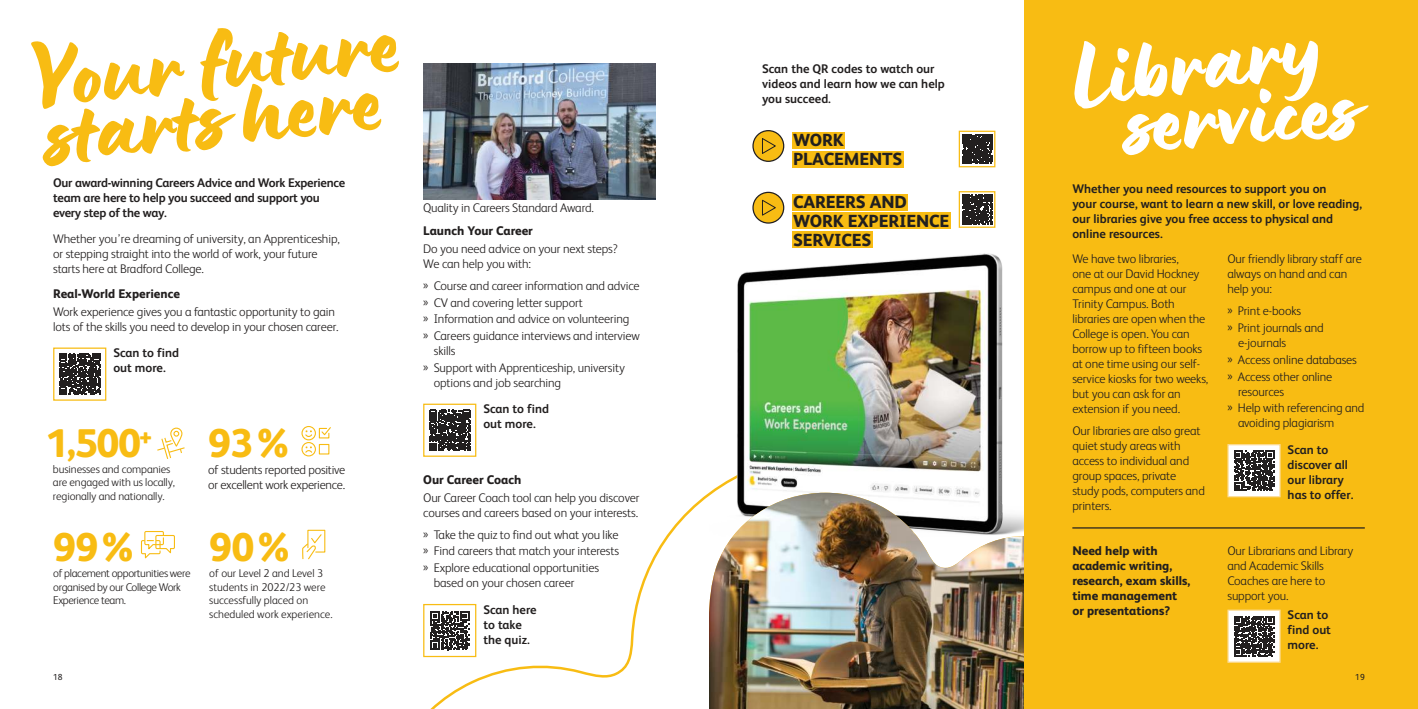
<style>
.page{position:relative;width:1418px;height:709px;background:#fff}
.page>*{position:absolute;margin:0;border:0;box-sizing:border-box;transform-origin:0 0}
.t1{font:100.25px "Lumios Brush";color:#f8bc13}
.t2{font:100.25px "Lumios Brush";color:#fff}
.t3{font:800 40px "FS Albert";letter-spacing:-.01em;color:#f8bc13}
.t4{font:800 17.5px/18.8px "FS Albert";letter-spacing:-.01em;color:#221f1f}
.t5{font:300 12.5px/15px "FS Albert";letter-spacing:-.01em;color:#221f1f}
.t6{font:700 12.5px/15px "FS Albert";color:#221f1f}
.t7{font:800 12.5px/15px "FS Albert";color:#221f1f}
.t8{font:700 12.5px/15px "FS Albert";letter-spacing:-.02em;color:#221f1f}
.t9{font:300 11.25px/13.5px "FS Albert";letter-spacing:-.01em;color:#221f1f}
.t10{font:300 11.25px/13.5px "FS Albert";letter-spacing:-.03em;color:#221f1f}
.t11{font:8.75px "FS Albert";color:#221f1f}
.s1{font-family:"Myriad Pro";font-weight:400}
</style>
<div class="page">
<svg style="left:423px;top:436px;width:286px;height:273px"></svg>
<img style="left:709px;top:222px;width:294px;height:271px">
<img style="left:709px;top:493px;width:315px;height:216px">
<div style="left:1024px;top:0;width:393px;height:709px;background:#f8bc13"></div>
<svg style="left:59px;top:353px;width:41px;height:42px"></svg>
<div style="left:53px;top:347px;width:53px;height:54px;border:1px solid #f8bc13"></div>
<div style="left:424px;top:404px;width:52px;height:52px;background:#fff"></div>
<svg style="left:429px;top:409px;width:41px;height:42px;background:#424040"></svg>
<div style="left:423px;top:403px;width:53px;height:54px;border:1px solid #f8bc13"></div>
<div style="left:424px;top:604px;width:52px;height:52px;background:#fff"></div>
<svg style="left:430px;top:611px;width:39px;height:39px"></svg>
<div style="left:423px;top:604px;width:53px;height:53px;border:1px solid #f8bc13"></div>
<div style="left:170px;top:427px;width:12px;height:19px;border:1px solid #f8bc13;border-radius:6px"></div>
<svg style="left:157px;top:431px;width:28px;height:28px"></svg>
<svg style="left:140px;top:531px;width:35px;height:28px"></svg>
<svg style="left:302px;top:529px;width:24px;height:31px"></svg>
<div style="left:301px;top:426px;width:15px;height:14px;border:1px solid #f8bc13;border-radius:50%"></div>
<div style="left:301px;top:442px;width:15px;height:14px;border:1px solid #f8bc13;border-radius:50%"></div>
<svg style="left:304px;top:446px;width:9px;height:8px"></svg>
<div style="left:319px;top:444px;width:10px;height:10px;border:1px solid #f8bc13"></div>
<svg style="left:304px;top:426px;width:27px;height:13px"></svg>
<div style="left:1227px;top:445px;width:52px;height:51px;background:#fff"></div>
<svg style="left:1234px;top:450px;width:40px;height:41px"></svg>
<div style="left:1227px;top:444px;width:53px;height:53px;border:1px solid #fcdd9a"></div>
<div style="left:792px;top:132px;width:53px;height:17px;background:#f8bc13"></div>
<div style="left:792px;top:151px;width:111px;height:16px;background:#f8bc13"></div>
<div style="left:753px;top:131px;width:30px;height:30px;background:#f8bc13;border-radius:50%"></div>
<svg style="left:762px;top:138px;width:14px;height:16px"></svg>
<div style="left:752px;top:130px;width:32px;height:32px;border:1px solid #221f1f;border-radius:50%"></div>
<svg style="left:962px;top:134px;width:30px;height:30px"></svg>
<div style="left:958px;top:131px;width:37px;height:36px;border:1px solid #f8bc13"></div>
<div style="left:792px;top:194px;width:115px;height:16px;background:#f8bc13"></div>
<div style="left:792px;top:212px;width:158px;height:17px;background:#f8bc13"></div>
<div style="left:792px;top:231px;width:80px;height:17px;background:#f8bc13"></div>
<div style="left:753px;top:192px;width:30px;height:31px;background:#f8bc13;border-radius:50%"></div>
<svg style="left:762px;top:199px;width:14px;height:17px"></svg>
<div style="left:752px;top:192px;width:32px;height:32px;border:1px solid #221f1f;border-radius:50%"></div>
<svg style="left:960px;top:194px;width:33px;height:32px"></svg>
<svg style="left:962px;top:194px;width:30px;height:30px"></svg>
<div style="left:958px;top:191px;width:37px;height:37px;border:1px solid #f8bc13"></div>
<img style="left:423px;top:64px;width:233px;height:135px">
<div style="left:1227px;top:610px;width:52px;height:52px;background:#fff"></div>
<svg style="left:1234px;top:616px;width:40px;height:40px"></svg>
<div style="left:1227px;top:609px;width:53px;height:53px;border:1px solid #fcdd9a"></div>
<hr style="left:1072px;top:527px;width:292px;height:1px;background:#221f1f">
<h1 class="t1" style="left:20px;top:40px;width:378px;rotate:-6deg">Your future</h1>
<h1 class="t1" style="left:41px;top:95px;width:339px;rotate:-6deg">starts here</h1>
<p class="t8" style="left:53px;top:176px;width:293px">Our award-winning Careers Advice and Work Experience team are here to help you succeed and support you every step of the way.</p>
<p class="t5" style="left:53px;top:232px;width:288px">Whether you’re dreaming of university, an Apprenticeship, or stepping straight into the world of work, your future starts here at Bradford College.</p>
<p class="t7" style="left:53px;top:287px;width:128px">Real-World Experience</p>
<p class="t5" style="left:53px;top:305px;width:287px">Work experience gives you a fantastic opportunity to gain lots of the skills you need to develop in your chosen career.</p>
<p class="t6" style="left:113px;top:346px;width:67px">Scan to find out more.</p>
<h2 class="t3" style="left:45px;top:428px;width:108px">1,500<sup>+</sup></h2>
<p class="t9" style="left:53px;top:463px;width:124px">businesses and companies are engaged with us locally, regionally and nationally.</p>
<h2 class="t3" style="left:53px;top:532px;width:86px">99%</h2>
<p class="t10" style="left:53px;top:567px;width:139px">of placement opportunities were organised by our College Work<br>Experience team.</p>
<h2 class="t3" style="left:208px;top:428px;width:86px">93%</h2>
<p class="t5" style="left:208px;top:463px;width:139px">of students reported positive or excellent work experience.</p>
<h2 class="t3" style="left:209px;top:532px;width:86px">90%</h2>
<p class="t9" style="left:209px;top:567px;width:125px">of our Level 2 and Level 3 students in 2022/23 were successfully placed on scheduled work experience.</p>
<p class="t5" style="left:423px;top:202px;width:172px">Quality in Careers Standard Award.</p>
<p class="t7" style="left:423px;top:224px;width:111px">Launch Your Career</p>
<p class="t5" style="left:423px;top:242px;width:196px">Do you need advice on your next steps?<br>We can help you with:</p>
<p class="t5" style="left:423px;top:278px;width:218px;line-height:16.8px"><span class="s1">»</span> Course and career information and advice <span class="s1">»</span> CV and covering letter support<br><span class="s1">»</span> Information and advice on volunteering<br><span class="s1">»</span> Careers guidance interviews and interview</p>
<p class="t5" style="left:423px;top:344px;width:203px;line-height:16.8px;text-indent:11px">skills<br><span class="s1">»</span> Support with Apprenticeship, university</p>
<p class="t5" style="left:434px;top:376px;width:129px">options and job searching</p>
<p class="t6" style="left:483px;top:402px;width:67px">Scan to find out more.</p>
<p class="t7" style="left:423px;top:473px;width:100px">Our Career Coach</p>
<p class="t5" style="left:423px;top:491px;width:218px">Our Career Coach tool can help you discover courses and careers based on your interests.</p>
<p class="t5" style="left:423px;top:527px;width:197px;line-height:16.8px;text-align:justify"><span class="s1">»</span> Take the quiz to find out what you like <span class="s1">»</span> Find careers that match your interests <span class="s1">»</span> Explore educational opportunities</p>
<p class="t5" style="left:434px;top:576px;width:142px">based on your chosen career</p>
<p class="t6" style="left:483px;top:603px;width:55px">Scan here to take the quiz.</p>
<p class="t6" style="left:762px;top:63px;width:184px">Scan the QR codes to watch our videos and learn how we can help you succeed.</p>
<h3 class="t4" style="left:793px;top:132px;width:111px">WORK<br>PLACEMENTS</h3>
<h3 class="t4" style="left:793px;top:194px;width:158px">CAREERS AND<br>WORK EXPERIENCE<br>SERVICES</h3>
<h1 class="t2" style="left:1066px;top:40px;width:253px;rotate:-8deg">Library</h1>
<h1 class="t2" style="left:1122px;top:83px;width:236px;rotate:-4deg">services</h1>
<p class="t6" style="left:1072px;top:182px;width:291px">Whether you need resources to support you on<br>your course, want to learn a new skill, or love reading, our libraries give you free access to physical and online resources.</p>
<p class="t5" style="left:1072px;top:252px;width:137px">We have two libraries,<br>one at our David Hockney campus and one at our<br>Trinity Campus. Both libraries are open when the<br>College is open. You can borrow up to fifteen books at one time using our self&shy;service kiosks for two weeks, but you can ask for an extension if you need.</p>
<p class="t5" style="left:1072px;top:425px;width:134px">Our libraries are also great quiet study areas with access to individual and group spaces, private study pods, computers and printers.</p>
<p class="t5" style="left:1227px;top:252px;width:136px">Our friendly library staff are always on hand and can help you:</p>
<p class="t5" style="left:1227px;top:304px;width:98px;line-height:16.8px"><span class="s1">»</span> Print e-books<br><span class="s1">»</span> Print journals and</p>
<p class="t5" style="left:1227px;top:335px;width:131px;line-height:16.8px;text-indent:11px">e-journals<br><span class="s1">»</span> Access online databases <span class="s1">»</span> Access other online</p>
<p class="t5" style="left:1227px;top:384px;width:138px;line-height:16.8px;text-indent:11px">resources<br><span class="s1">»</span> Help with referencing and</p>
<p class="t5" style="left:1237px;top:417px;width:98px">avoiding plagiarism</p>
<p class="t6" style="left:1287px;top:443px;width:67px">Scan to discover all our library has to offer.</p>
<p class="t7" style="left:1072px;top:544px;width:119px">Need help with academic writing, research, exam skills, time management or presentations?</p>
<p class="t5" style="left:1227px;top:544px;width:127px">Our Librarians and Library and Academic Skills<br>Coaches are here to support you.</p>
<p class="t6" style="left:1287px;top:608px;width:45px">Scan to find out more.</p>
<p class="t11" style="left:53px;top:674px;width:11px">18</p>
<p class="t11" style="left:1355px;top:674px;width:11px">19</p>
</div>
